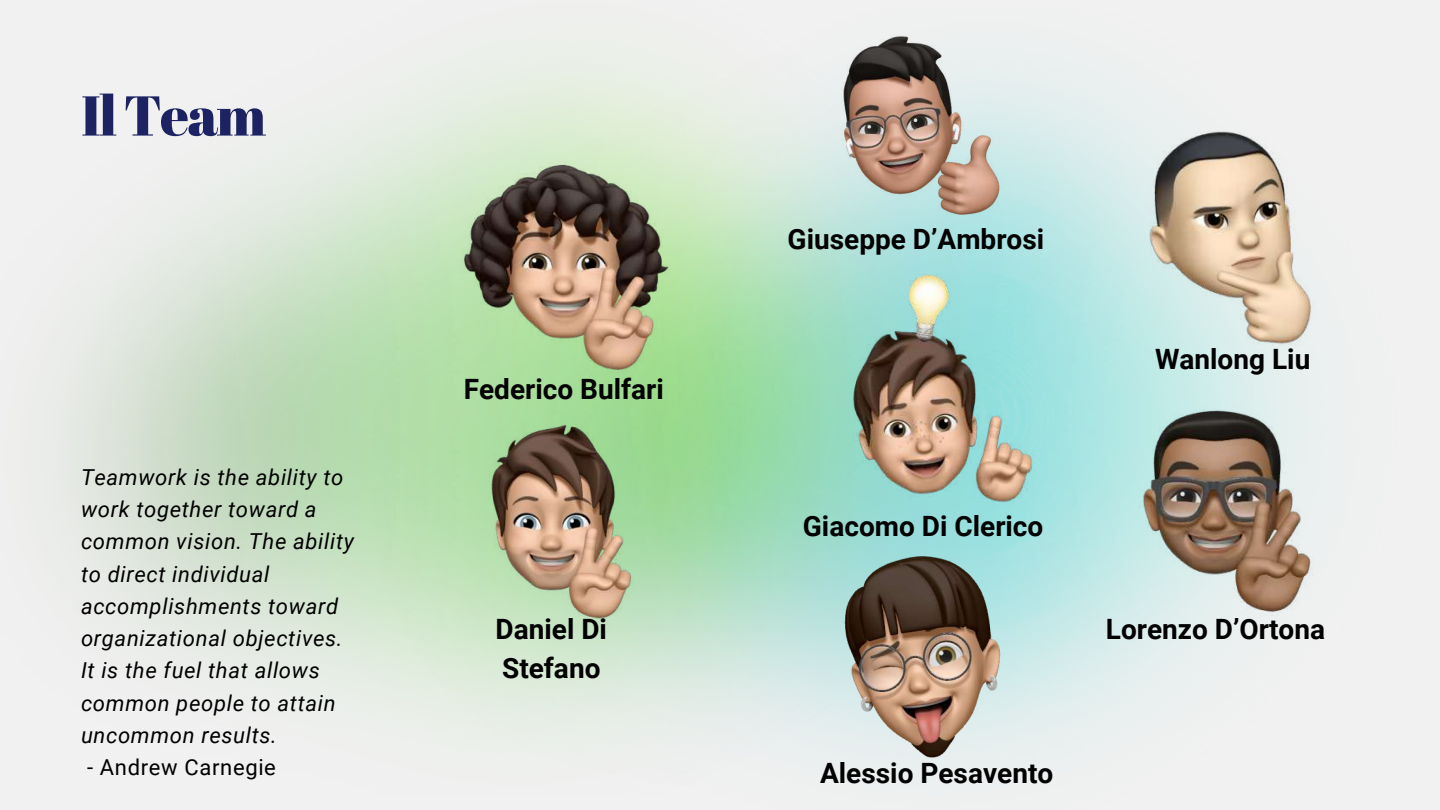
<style>
.page{position:relative;width:1440px;height:810px;background:#fff}
.page>*{position:absolute;margin:0;border:0;box-sizing:border-box;transform-origin:0 0}
.t1{font:56px "Abril Fatface";letter-spacing:-.03em;color:#1d2262}
.t2{font:700 28px/39px "Roboto";color:#000}
.t3{font:italic 22px/32.2px "Roboto";letter-spacing:.03em;color:#000}
.t4{font:22px "Roboto";letter-spacing:.03em;color:#000}
</style>
<div class="page">
<img style="left:804px;top:16px;width:224px;height:224px">
<img style="left:783px;top:265px;width:281px;height:255px">
<img style="left:1104px;top:372px;width:271px;height:271px">
<img style="left:1094px;top:81px;width:278px;height:278px">
<img style="left:461px;top:420px;width:224px;height:225px">
<img style="left:462px;top:148px;width:251px;height:251px">
<img style="left:794px;top:524px;width:273px;height:273px">
<h1 class="t1" style="left:81px;top:76px;width:187px">IlTeam</h1>
<p class="t3" style="left:81px;top:461px;width:275px">Teamwork is the ability to work together toward a common vision. The ability to direct individual accomplishments toward organizational objectives.<br>It is the fuel that allows common people to attain uncommon results.</p>
<p class="t4" style="left:87px;top:755px;width:190px">- Andrew Carnegie</p>
<p class="t2" style="left:464px;top:370px;width:202px">Federico Bulfari</p>
<p class="t2" style="left:496px;top:610px;width:113px">Daniel Di<br>Stefano</p>
<p class="t2" style="left:788px;top:220px;width:258px">Giuseppe D’Ambrosi</p>
<p class="t2" style="left:1155px;top:340px;width:157px">Wanlong Liu</p>
<p class="t2" style="left:803px;top:506px;width:242px">Giacomo Di Clerico</p>
<p class="t2" style="left:820px;top:754px;width:235px">Alessio Pesavento</p>
<p class="t2" style="left:1106px;top:610px;width:221px">Lorenzo D’Ortona</p>
</div>
